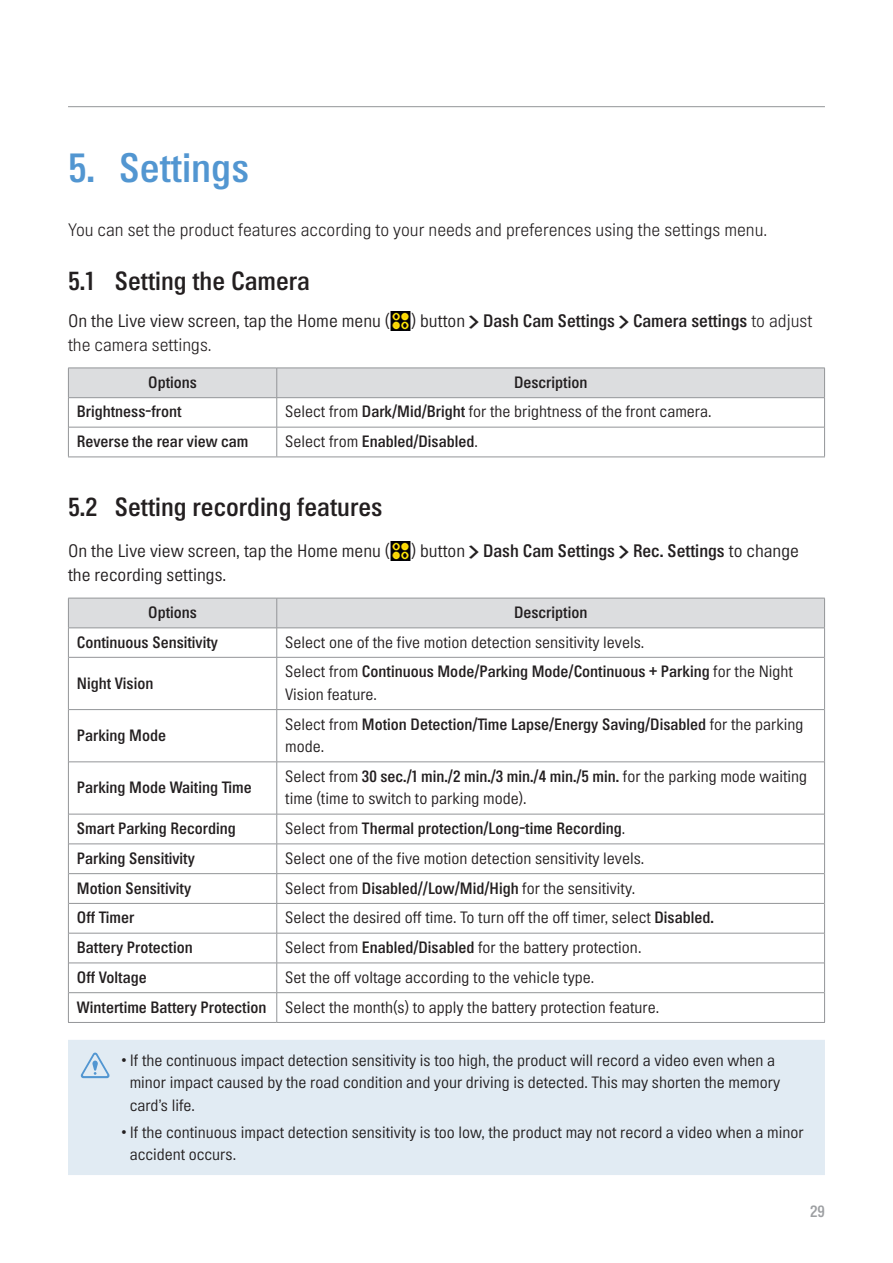
<style>
.page{position:relative;width:893px;height:1263px;background:#fff}
.page>*{position:absolute;margin:0;border:0;box-sizing:border-box;transform-origin:0 0}
.t1{font:37.5px "Inavi Rix Go EB";color:#5296d1}
.t2{font:24px "Inavi Rix Go EB";color:#231f20}
.t3{font:16.5px "Inavi Rix Go L";color:#231f20}
.t4{font:16.5px "Inavi Rix Go M";color:#231f20}
.t5{font:16.5px "Inavi Rix Go EB";color:#231f20}
.t6{font:15px/22.5px "Inavi Rix Go M";color:#231f20}
.t7{font:15px "Inavi Rix Go EB";color:#231f20}
.t8{font:15px "Inavi Rix Go EB";color:#9d9fa2}
.s1{font-family:"Inavi Rix Go M"}
.s2{font-size:13.2px}
.s3{font-family:"Inavi Rix Go L"}
.s4{font-family:"Inavi Rix Go EB"}
</style>
<div class="page">
<hr style="left:68px;top:106px;width:757px;height:1px;background:#939598">
<img style="left:390px;top:311px;width:21px;height:19px">
<svg style="left:68px;top:368px;width:757px;height:88px"></svg>
<hr style="left:68px;top:456px;width:209px;height:1px;background:#939598">
<hr style="left:277px;top:456px;width:548px;height:1px;background:#939598">
<img style="left:390px;top:541px;width:21px;height:20px">
<hr style="left:69px;top:657px;width:208px;height:1px;background:#939598">
<hr style="left:277px;top:657px;width:547px;height:1px;background:#939598">
<hr style="left:276px;top:657px;width:1px;height:52px;background:#939598">
<hr style="left:69px;top:709px;width:208px;height:1px;background:#939598">
<hr style="left:277px;top:709px;width:547px;height:1px;background:#939598">
<hr style="left:276px;top:710px;width:1px;height:52px;background:#939598">
<hr style="left:69px;top:762px;width:208px;height:1px;background:#939598">
<hr style="left:277px;top:762px;width:547px;height:1px;background:#939598">
<hr style="left:276px;top:762px;width:1px;height:52px;background:#939598">
<hr style="left:69px;top:814px;width:208px;height:1px;background:#939598">
<hr style="left:277px;top:814px;width:547px;height:1px;background:#939598">
<hr style="left:276px;top:814px;width:1px;height:30px;background:#939598">
<hr style="left:69px;top:844px;width:208px;height:1px;background:#939598">
<hr style="left:277px;top:844px;width:547px;height:1px;background:#939598">
<hr style="left:69px;top:873px;width:208px;height:1px;background:#939598">
<hr style="left:277px;top:873px;width:547px;height:1px;background:#939598">
<hr style="left:69px;top:903px;width:208px;height:1px;background:#939598">
<hr style="left:277px;top:903px;width:547px;height:1px;background:#939598">
<svg style="left:276px;top:844px;width:1px;height:89px"></svg>
<hr style="left:69px;top:933px;width:208px;height:1px;background:#939598">
<hr style="left:277px;top:933px;width:547px;height:1px;background:#939598">
<hr style="left:276px;top:933px;width:1px;height:30px;background:#939598">
<hr style="left:69px;top:963px;width:208px;height:1px;background:#939598">
<hr style="left:277px;top:963px;width:547px;height:1px;background:#939598">
<hr style="left:69px;top:992px;width:208px;height:1px;background:#939598">
<hr style="left:277px;top:992px;width:547px;height:1px;background:#939598">
<svg style="left:276px;top:963px;width:1px;height:59px"></svg>
<svg style="left:68px;top:598px;width:757px;height:59px"></svg>
<hr style="left:68px;top:657px;width:1px;height:53px;background:#939598">
<hr style="left:824px;top:657px;width:1px;height:53px;background:#939598">
<hr style="left:68px;top:710px;width:1px;height:52px;background:#939598">
<hr style="left:824px;top:710px;width:1px;height:52px;background:#939598">
<hr style="left:68px;top:762px;width:1px;height:52px;background:#939598">
<hr style="left:824px;top:762px;width:1px;height:52px;background:#939598">
<hr style="left:68px;top:814px;width:1px;height:30px;background:#939598">
<hr style="left:824px;top:814px;width:1px;height:30px;background:#939598">
<hr style="left:68px;top:844px;width:1px;height:30px;background:#939598">
<hr style="left:824px;top:844px;width:1px;height:30px;background:#939598">
<svg style="left:68px;top:874px;width:1px;height:29px"></svg>
<svg style="left:824px;top:874px;width:1px;height:29px"></svg>
<hr style="left:68px;top:903px;width:1px;height:30px;background:#939598">
<hr style="left:824px;top:903px;width:1px;height:30px;background:#939598">
<hr style="left:68px;top:933px;width:1px;height:30px;background:#939598">
<hr style="left:824px;top:933px;width:1px;height:30px;background:#939598">
<hr style="left:68px;top:963px;width:1px;height:30px;background:#939598">
<hr style="left:824px;top:963px;width:1px;height:30px;background:#939598">
<svg style="left:68px;top:993px;width:1px;height:29px"></svg>
<svg style="left:824px;top:993px;width:1px;height:29px"></svg>
<hr style="left:68px;top:1022px;width:209px;height:1px;background:#939598">
<hr style="left:277px;top:1022px;width:548px;height:1px;background:#939598">
<div style="left:68px;top:1040px;width:757px;height:135px;background:#e1ebf3"></div>
<svg style="left:81px;top:1052px;width:29px;height:26px"></svg>
<h1 class="t1" style="left:68px;top:143px;width:183px">5. Settings</h1>
<p class="t3" style="left:68px;top:218px;width:701px">You can set the product features according to your needs and preferences using the settings menu.</p>
<h2 class="t2" style="left:68px;top:265px;width:244px">5.1 Setting the Camera</h2>
<p class="t4" style="left:68px;top:309px;width:323px">On the Live view screen, tap the Home menu (</p>
<p class="t5" style="left:411px;top:309px;width:402px"><span class="s1">) button</span> <span class="s2">&gt;</span> Dash Cam Settings <span class="s2">&gt;</span> Camera settings <span class="s3">to adjust</span></p>
<p class="t3" style="left:68px;top:333px;width:145px">the camera settings.</p>
<p class="t7" style="left:148px;top:372px;width:50px">Options</p>
<p class="t7" style="left:514px;top:372px;width:75px">Description</p>
<p class="t7" style="left:77px;top:402px;width:106px">Brightness-front</p>
<p class="t6" style="left:285px;top:400px;width:428px">Select from <span class="s4">Dark/Mid/Bright</span> for the brightness of the front camera.</p>
<p class="t7" style="left:77px;top:431px;width:173px">Reverse the rear view cam</p>
<p class="t7" style="left:285px;top:431px;width:194px"><span class="s1">Select from</span> Enabled/Disabled<span class="s1">.</span></p>
<h2 class="t2" style="left:68px;top:491px;width:316px">5.2 Setting recording features</h2>
<p class="t4" style="left:68px;top:540px;width:323px">On the Live view screen, tap the Home menu (</p>
<p class="t5" style="left:411px;top:540px;width:389px"><span class="s1">) button</span> <span class="s2">&gt;</span> Dash Cam Settings <span class="s2">&gt;</span> Rec. Settings <span class="s1">to change</span></p>
<p class="t4" style="left:68px;top:564px;width:160px">the recording settings.</p>
<p class="t7" style="left:148px;top:602px;width:50px">Options</p>
<p class="t7" style="left:514px;top:602px;width:75px">Description</p>
<p class="t7" style="left:77px;top:632px;width:143px">Continuous Sensitivity</p>
<p class="t6" style="left:285px;top:630px;width:360px">Select one of the five motion detection sensitivity levels.</p>
<p class="t7" style="left:77px;top:673px;width:78px">Night Vision</p>
<p class="t7" style="left:285px;top:661px;width:509px"><span class="s1">Select from</span> Continuous Mode/Parking Mode/Continuous + Parking <span class="s1">for the Night</span></p>
<p class="t6" style="left:285px;top:683px;width:93px">Vision feature.</p>
<p class="t7" style="left:77px;top:725px;width:91px">Parking Mode</p>
<p class="t7" style="left:77px;top:777px;width:176px">Parking Mode Waiting Time</p>
<p class="t7" style="left:285px;top:714px;width:520px"><span class="s1">Select from</span> Motion Detection/Time Lapse/Energy Saving/Disabled <span class="s1">for the parking</span></p>
<p class="t6" style="left:285px;top:735px;width:41px">mode.</p>
<p class="t7" style="left:285px;top:766px;width:524px"><span class="s1">Select from</span> 30 sec./1 min./2 min./3 min./4 min./5 min. <span class="s1">for the parking mode waiting</span></p>
<p class="t6" style="left:285px;top:787px;width:243px">time (time to switch to parking mode).</p>
<p class="t7" style="left:77px;top:818px;width:160px">Smart Parking Recording</p>
<p class="t7" style="left:285px;top:818px;width:341px"><span class="s1">Select from</span> Thermal protection/Long-time Recording<span class="s1">.</span></p>
<p class="t7" style="left:77px;top:848px;width:119px">Parking Sensitivity</p>
<p class="t6" style="left:285px;top:847px;width:360px">Select one of the five motion detection sensitivity levels.</p>
<p class="t7" style="left:77px;top:878px;width:116px">Motion Sensitivity</p>
<p class="t6" style="left:285px;top:876px;width:351px">Select from <span class="s4">Disabled//Low/Mid/High</span> for the sensitivity.</p>
<p class="t7" style="left:77px;top:908px;width:59px">Off Timer</p>
<p class="t6" style="left:285px;top:906px;width:430px">Select the desired off time. To turn off the off timer, select <span class="s4">Disabled.</span></p>
<p class="t7" style="left:77px;top:937px;width:117px">Battery Protection</p>
<p class="t6" style="left:285px;top:936px;width:358px">Select from <span class="s4">Enabled/Disabled</span> for the battery protection.</p>
<p class="t7" style="left:77px;top:967px;width:71px">Off Voltage</p>
<p class="t6" style="left:285px;top:966px;width:311px">Set the off voltage according to the vehicle type.</p>
<p class="t7" style="left:77px;top:997px;width:191px">Wintertime Battery Protection</p>
<p class="t6" style="left:285px;top:995px;width:375px">Select the month(s) to apply the battery protection feature.</p>
<p class="t6" style="left:130px;top:1049px;width:652px;text-indent:-8px">• If the continuous impact detection sensitivity is too high, the product will record a video even when a minor impact caused by the road condition and your driving is detected. This may shorten the memory card’s life.</p>
<p class="t6" style="left:130px;top:1120px;width:676px;text-indent:-8px">• If the continuous impact detection sensitivity is too low, the product may not record a video when a minor accident occurs.</p>
<p class="t8" style="left:810px;top:1201px;width:16px">29</p>
</div>
